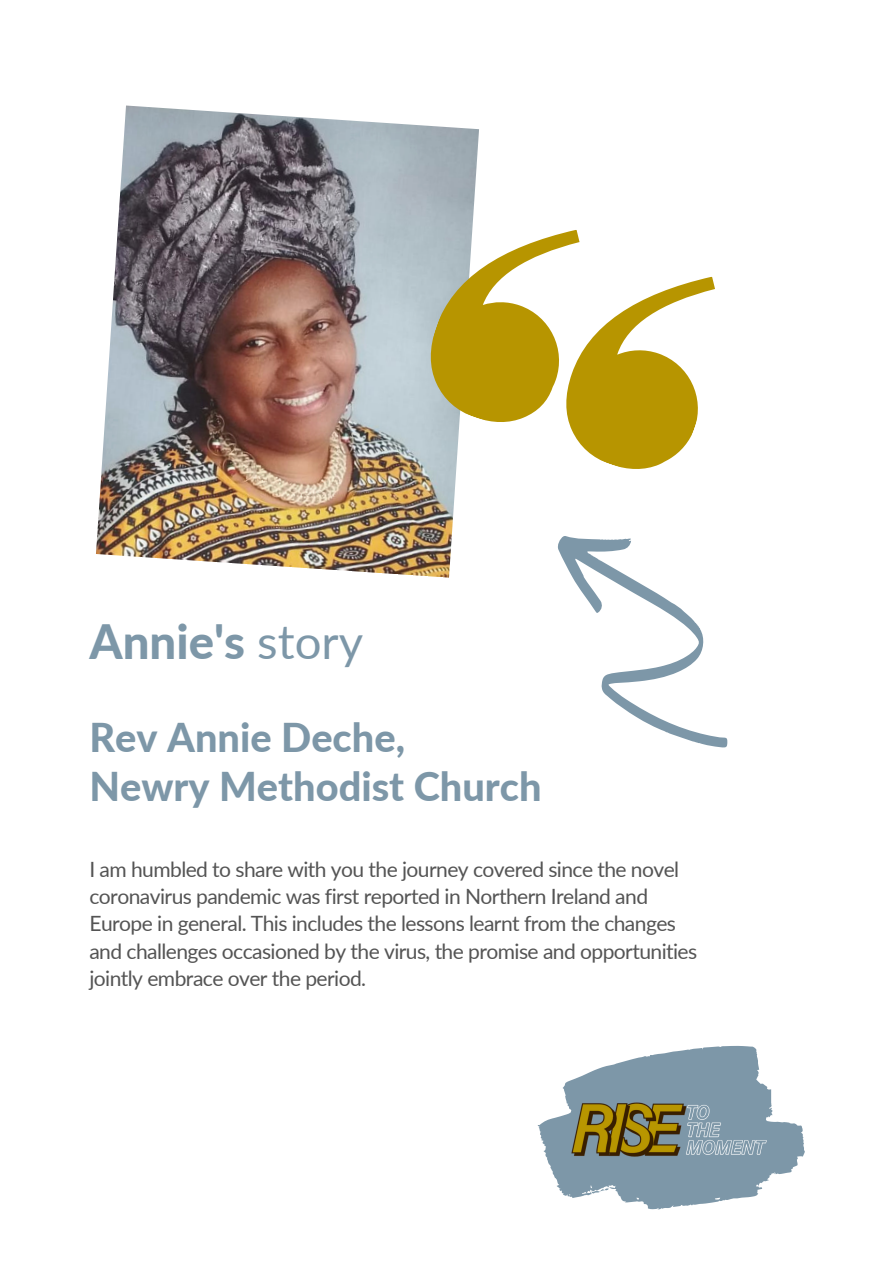
<style>
.page{position:relative;width:894px;height:1264px;background:#fff}
.page>*{position:absolute;margin:0;border:0;box-sizing:border-box;transform-origin:0 0}
.t1{font:800 47.25px "Lato";color:#7d97a8}
.t2{font:800 39.75px/48.8px "Lato";color:#7d97a8}
.t3{font:21px/27.3px "Lato";letter-spacing:-.025em;color:#545454}
.s1{font-weight:400}
</style>
<div class="page">
<img style="left:96px;top:105px;width:383px;height:472px">
<svg style="left:558px;top:536px;width:170px;height:212px"></svg>
<img style="left:537px;top:1045px;width:268px;height:165px">
<svg style="left:412px;top:197px;width:168px;height:241px"></svg>
<svg style="left:547px;top:244px;width:168px;height:225px"></svg>
<h1 class="t1" style="left:89px;top:612px;width:275px">Annie's <span class="s1">story</span></h1>
<h2 class="t2" style="left:89px;top:712px;width:453px">Rev Annie Deche,<br>Newry Methodist Church</h2>
<p class="t3" style="left:89px;top:854px;width:609px">I am humbled to share with you the journey covered since the novel coronavirus pandemic was first reported in Northern Ireland and Europe in general. This includes the lessons learnt from the changes and challenges occasioned by the virus, the promise and opportunities jointly embrace over the period.</p>
</div>
